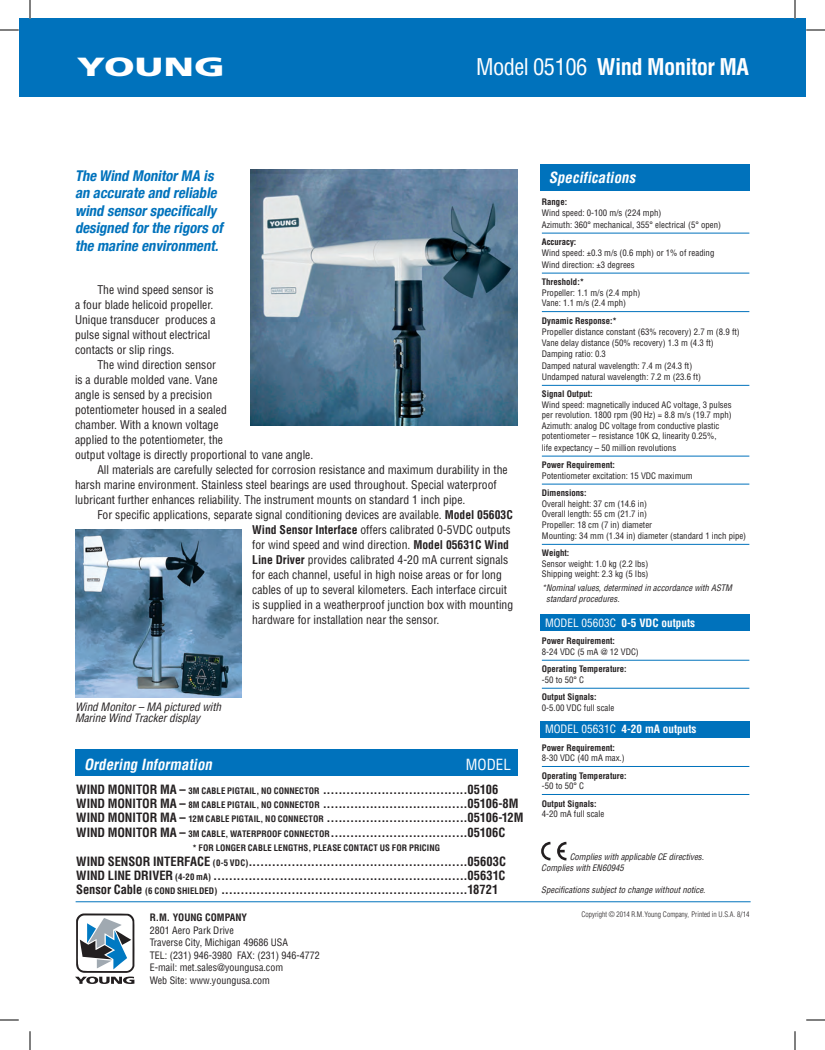
<style>
.page{position:relative;width:825px;height:1050px;background:#fff}
.page>*{position:absolute;margin:0;border:0;box-sizing:border-box;transform-origin:0 0}
.t1{font:900 26.25px "Frutiger";color:#fff;scale:1.5 1}
.t2{font:700 condensed 22.5px "Helvetica";letter-spacing:-.025em;color:#fff}
.t3{font:italic 700 condensed 15px "Helvetica";color:#fff}
.t4{font:condensed 15px "Helvetica";color:#fff}
.t5{font:italic 700 condensed 14.88px/17.5px "Helvetica Neue";color:#0072bc}
.t6{font:700 condensed 12.5px/14.4px "Helvetica";letter-spacing:-.005em;color:#231f20}
.t7{font:condensed 11.75px/15px "Helvetica";color:#231f20}
.t8{font:italic condensed 11.25px/11.2px "Helvetica";letter-spacing:-.005em;color:#231f20}
.t9{font:700 condensed 11.25px "Helvetica";color:#fff}
.t10{font:condensed 10px/12.5px "Helvetica";color:#231f20}
.t11{font:700 condensed 10px "Helvetica";color:#231f20}
.t12{font:condensed 8.75px/10.8px "Helvetica";color:#231f20}
.t13{font:700 condensed 8.75px "Helvetica";color:#231f20}
.t14{font:italic condensed 8.75px/10.6px "Helvetica";color:#231f20}
.t15{font:300 condensed 7.5px "Helvetica";color:#231f20}
.s1{font-weight:400}
.s2{font-weight:700}
.s3{font-size:8.75px}
.s4{font-family:"Helvetica Neue";font-stretch:normal}
</style>
<div class="page">
<div style="left:19px;top:19px;width:787px;height:78px;background:#0072bc"></div>
<hr style="left:542px;top:233px;width:207px;height:1px;background:#0072bc">
<hr style="left:542px;top:273px;width:207px;height:1px;background:#0072bc">
<hr style="left:542px;top:311px;width:207px;height:1px;background:#0072bc">
<hr style="left:542px;top:385px;width:207px;height:1px;background:#0072bc">
<hr style="left:542px;top:456px;width:207px;height:1px;background:#0072bc">
<hr style="left:542px;top:484px;width:207px;height:1px;background:#0072bc">
<hr style="left:542px;top:544px;width:207px;height:1px;background:#0072bc">
<hr style="left:542px;top:660px;width:207px;height:1px;background:#0072bc">
<hr style="left:542px;top:688px;width:207px;height:1px;background:#0072bc">
<hr style="left:542px;top:766px;width:207px;height:1px;background:#0072bc">
<hr style="left:542px;top:794px;width:207px;height:1px;background:#0072bc">
<div style="left:540px;top:164px;width:210px;height:27px;background:#0072bc"></div>
<div style="left:75px;top:749px;width:443px;height:27px;background:#0072bc"></div>
<hr style="left:76px;top:901px;width:675px;height:1px;background:#0072bc">
<div style="left:540px;top:721px;width:210px;height:17px;background:#0072bc"></div>
<div style="left:540px;top:614px;width:210px;height:17px;background:#0072bc"></div>
<img style="left:75px;top:530px;width:166px;height:168px">
<img style="left:250px;top:170px;width:268px;height:255px">
<svg style="left:541px;top:841px;width:26px;height:20px"></svg>
<svg style="left:75px;top:913px;width:60px;height:71px"></svg>
<svg style="left:0;top:29px;width:19px;height:2px"></svg>
<svg style="left:806px;top:29px;width:19px;height:2px"></svg>
<svg style="left:0;top:1019px;width:19px;height:2px"></svg>
<svg style="left:806px;top:1019px;width:19px;height:2px"></svg>
<svg style="left:29px;top:0;width:2px;height:19px"></svg>
<svg style="left:29px;top:1031px;width:2px;height:19px"></svg>
<svg style="left:794px;top:0;width:2px;height:19px"></svg>
<svg style="left:794px;top:1031px;width:2px;height:19px"></svg>
<h1 class="t1" style="left:77px;top:51px;width:100px">YOUNG</h1>
<h2 class="t2" style="left:476px;top:52px;width:274px"><span class="s1">Model 05106</span> Wind Monitor MA</h2>
<p class="t5" style="left:75px;top:166px;width:153px">The Wind MonitorMA is an accurate and reliable wind sensorspecifically designed forthe rigors of the marine environment.</p>
<p class="t7" style="left:75px;top:282px;width:142px;text-indent:22px">The wind speed sensor is a four blade helicoid propeller.<br>Unique transducer produces a pulse signal without electrical contacts or slip rings.</p>
<p class="t7" style="left:98px;top:357px;width:120px">The wind direction sensor</p>
<p class="t7" style="left:75px;top:372px;width:144px">is a durable molded vane. Vane</p>
<p class="t7" style="left:75px;top:387px;width:139px">angle is sensed by a precision</p>
<p class="t7" style="left:75px;top:402px;width:153px">potentiometer housed in a sealed</p>
<p class="t7" style="left:75px;top:417px;width:145px">chamber. With a known voltage</p>
<p class="t7" style="left:75px;top:432px;width:150px">applied to the potentiometer, the</p>
<p class="t7" style="left:75px;top:447px;width:240px">output voltage is directly proportional to vane angle.</p>
<p class="t7" style="left:98px;top:462px;width:412px">All materials are carefully selected for corrosion resistance and maximum durability in the</p>
<p class="t7" style="left:75px;top:477px;width:423px">harsh marine environment. Stainless steel bearings are used throughout. Special waterproof</p>
<p class="t7" style="left:75px;top:492px;width:392px">lubricant further enhances reliability. The instrument mounts on standard 1 inch pipe.</p>
<p class="t7" style="left:98px;top:507px;width:417px">For specific applications, separate signal conditioning devices are available. <span class="s2">Model 05603C</span></p>
<p class="t7" style="left:252px;top:522px;width:260px"><span class="s2">Wind Sensor Interface</span> offers calibrated 0-5VDC outputs</p>
<p class="t7" style="left:252px;top:537px;width:258px">for wind speed and wind direction. <span class="s2">Model 05631C Wind</span></p>
<p class="t7" style="left:252px;top:552px;width:258px"><span class="s2">Line Driver</span> provides calibrated 4-20 mA current signals</p>
<p class="t7" style="left:252px;top:567px;width:251px">for each channel, useful in high noise areas or for long</p>
<p class="t7" style="left:252px;top:582px;width:256px">cables of up to several kilometers. Each interface circuit</p>
<p class="t7" style="left:252px;top:597px;width:263px">is supplied in a weatherproof junction box with mounting</p>
<p class="t7" style="left:252px;top:612px;width:189px">hardware for installation near the sensor.</p>
<p class="t8" style="left:75px;top:701px;width:148px">Wind Monitor – MA pictured with<br>Marine Wind Tracker display</p>
<p class="t3" style="left:84px;top:755px;width:133px">Ordering Information</p>
<p class="t4" style="left:466px;top:755px;width:46px">MODEL</p>
<p class="t6" style="left:76px;top:782px;width:449px">WIND MONITOR MA – <span class="s3">3M CABLE PIGTAIL, NO CONNECTOR</span> .....................................05106<br>WIND MONITOR MA – <span class="s3">8M CABLE PIGTAIL, NO CONNECTOR</span> .....................................05106-8M WIND MONITOR MA – <span class="s3">12M CABLE PIGTAIL, NO CONNECTOR</span> ....................................05106-12M WIND MONITOR MA – <span class="s3">3M CABLE, WATERPROOF CONNECTOR</span>...................................05106C</p>
<p class="t13" style="left:192px;top:842px;width:249px">* FOR LONGER CABLE LENGTHS, PLEASE CONTACT US FOR PRICING</p>
<p class="t6" style="left:76px;top:854px;width:431px;text-align:justify">WIND SENSOR INTERFACE <span class="s3">(0-5 VDC)</span>........................................................05603C WIND LINE DRIVER <span class="s3">(4-20 mA)</span> .................................................................05631C Sensor Cable <span class="s3">(6 COND SHIELDED)</span> ...............................................................18721</p>
<p class="t11" style="left:150px;top:911px;width:99px">R.M. YOUNG COMPANY</p>
<p class="t10" style="left:150px;top:924px;width:172px">2801 Aero Park Drive<br>Traverse City, Michigan 49686 USA<br>TEL: (231) 946-3980 FAX: (231) 946-4772<br>E-mail: met.sales@youngusa.com<br>Web Site: www.youngusa.com</p>
<p class="t3" style="left:549px;top:168px;width:91px">Specifications</p>
<p class="t13" style="left:542px;top:196px;width:27px">Range:</p>
<p class="t12" style="left:542px;top:207px;width:181px;line-height:11.2px">Wind speed: 0-100 m/s (224 mph)<br>Azimuth: 360° mechanical, 355° electrical (5° open)</p>
<p class="t13" style="left:542px;top:236px;width:36px">Accuracy:</p>
<p class="t12" style="left:542px;top:247px;width:174px;line-height:11.2px">Wind speed: ±0.3 m/s (0.6 mph) or 1% of reading<br>Wind direction: ±3 degrees</p>
<p class="t13" style="left:542px;top:276px;width:44px">Threshold:*</p>
<p class="t12" style="left:542px;top:287px;width:100px">Propeller: 1.1 m/s (2.4 mph)<br>Vane: 1.1 m/s (2.4 mph)</p>
<p class="t13" style="left:542px;top:315px;width:77px">Dynamic Response:*</p>
<p class="t12" style="left:542px;top:326px;width:199px;line-height:11.2px">Propeller distance constant (63% recovery) 2.7 m (8.9 ft)<br>Vane delay distance (50% recovery) 1.3 m (4.3 ft)<br>Damping ratio: 0.3<br>Damped natural wavelength: 7.4 m (24.3 ft)<br>Undamped natural wavelength: 7.2 m (23.6 ft)</p>
<p class="t13" style="left:542px;top:389px;width:52px">Signal Output:</p>
<p class="t12" style="left:542px;top:399px;width:191px">Wind speed: magnetically induced AC voltage, 3 pulses per revolution. 1800 rpm (90 Hz) = 8.8 m/s (19.7 mph)<br>Azimuth: analog DC voltage from conductive plastic potentiometer – resistance 10K <span class="s4">Ω</span>, linearity 0.25%,<br>life expectancy – 50 million revolutions</p>
<p class="t13" style="left:542px;top:459px;width:75px">Power Requirement:</p>
<p class="t12" style="left:542px;top:470px;width:152px">Potentiometer excitation: 15 VDC maximum</p>
<p class="t13" style="left:542px;top:487px;width:46px">Dimensions:</p>
<p class="t12" style="left:542px;top:498px;width:206px">Overall height: 37 cm (14.6 in)<br>Overall length: 55 cm (21.7 in)<br>Propeller: 18 cm (7 in) diameter<br>Mounting: 34 mm (1.34 in) diameter (standard 1 inch pipe)</p>
<p class="t13" style="left:542px;top:548px;width:29px">Weight:</p>
<p class="t12" style="left:542px;top:558px;width:108px">Sensor weight: 1.0 kg (2.2 lbs)<br>Shipping weight: 2.3 kg (5 Ibs)</p>
<p class="t14" style="left:546px;top:583px;width:187px;text-indent:-4px">*Nominal values, determined in accordance with ASTM standard procedures.</p>
<p class="t13" style="left:542px;top:636px;width:75px">Power Requirement:</p>
<p class="t12" style="left:542px;top:646px;width:98px">8-24 VDC (5 mA @ 12 VDC)</p>
<p class="t13" style="left:542px;top:664px;width:86px">Operating Temperature:</p>
<p class="t12" style="left:542px;top:674px;width:44px">-50 to 50° C</p>
<p class="t13" style="left:542px;top:692px;width:56px">Output Signals:</p>
<p class="t12" style="left:542px;top:702px;width:74px">0-5.00 VDC full scale</p>
<p class="t13" style="left:542px;top:742px;width:75px">Power Requirement:</p>
<p class="t12" style="left:542px;top:752px;width:84px">8-30 VDC (40 mA max.)</p>
<p class="t13" style="left:542px;top:770px;width:86px">Operating Temperature:</p>
<p class="t12" style="left:542px;top:780px;width:44px">-50 to 50° C</p>
<p class="t13" style="left:542px;top:798px;width:56px">Output Signals:</p>
<p class="t12" style="left:542px;top:808px;width:64px">4-20 mA full scale</p>
<p class="t9" style="left:545px;top:616px;width:152px"><span class="s1">MODEL 05603C</span> 0-5 VDC outputs</p>
<p class="t9" style="left:545px;top:722px;width:153px"><span class="s1">MODEL 05631C</span> 4-20 mA outputs</p>
<p class="t14" style="left:541px;top:851px;width:164px;line-height:11.2px;text-indent:28px">Complies with applicable CE directives.<br>Complies with EN60945</p>
<p class="t14" style="left:541px;top:885px;width:166px">Specifications subject to change without notice.</p>
<p class="t15" style="left:581px;top:910px;width:170px">Copyright © 2014 R.M. Young Company, Printed in U.S.A. 8/14</p>
</div>
